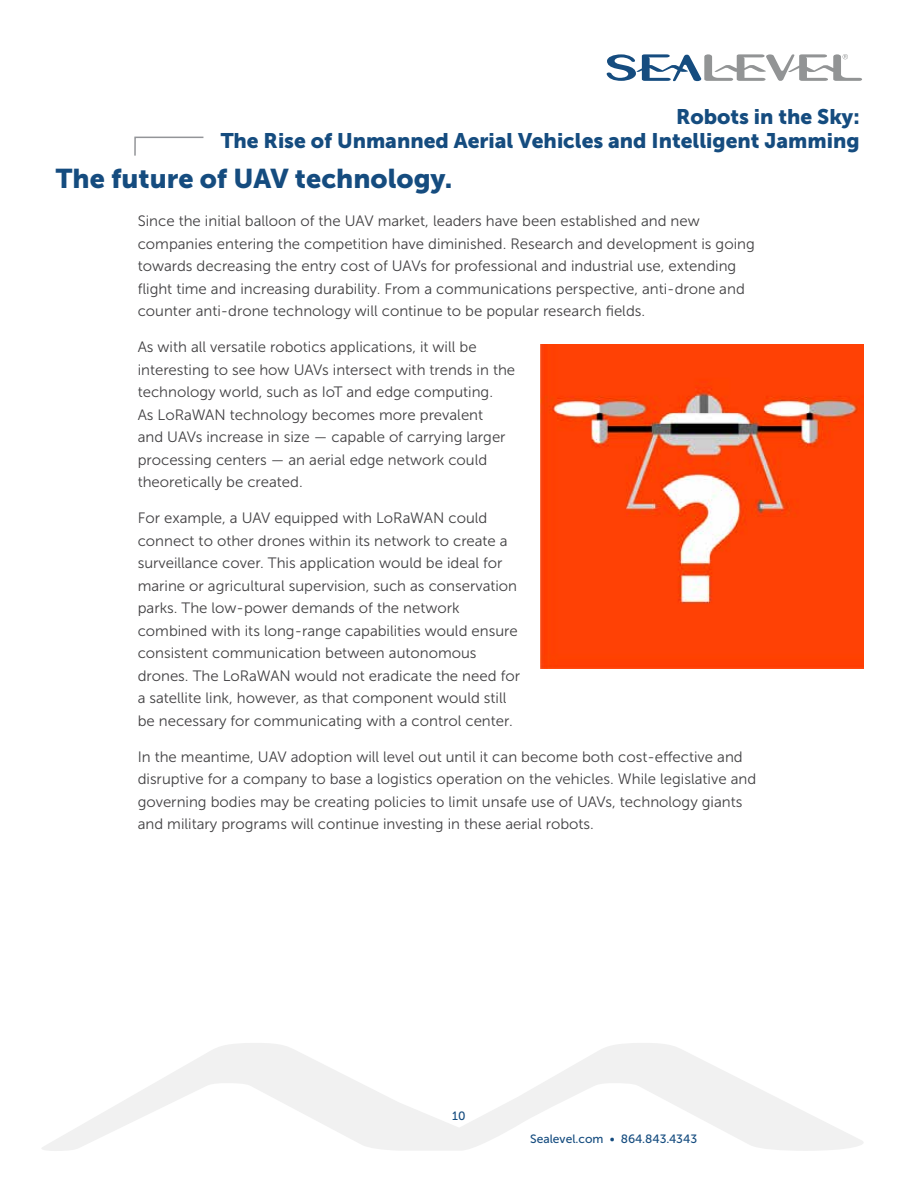
<style>
.page{position:relative;width:918px;height:1188px;background:#fff}
.page>*{position:absolute;margin:0;border:0;box-sizing:border-box;transform-origin:0 0}
.t1{font:27px "Museo Sans 900";color:#154c7f}
.t2{font:21px/24px "Museo Sans 900";color:#154c7f;text-align:right}
.t3{font:15px/22.5px "Museo Sans 300";color:#414042}
.t4{font:12px "Museo Sans 500";color:#154c7f}
</style>
<div class="page">
<svg style="left:42px;top:1043px;width:821px;height:108px"></svg>
<svg style="left:607px;top:54px;width:255px;height:27px"></svg>
<svg style="left:134px;top:136px;width:70px;height:20px"></svg>
<img style="left:540px;top:345px;width:324px;height:324px">
<h2 class="t2" style="left:221px;top:104px;width:641px">Robots in the Sky:<br>The Rise of Unmanned Aerial Vehicles and Intelligent Jamming</h2>
<h1 class="t1" style="left:56px;top:163px;width:398px">The future of UAV technology.</h1>
<p class="t3" style="left:138px;top:210px;width:619px">Since the initial balloon of the UAV market, leaders have been established and new companies entering the competition have diminished. Research and development is going towards decreasing the entry cost of UAVs for professional and industrial use, extending flight time and increasing durability. From a communications perspective, anti-drone and counter anti-drone technology will continue to be popular research fields.</p>
<p class="t3" style="left:138px;top:336px;width:379px">As with all versatile robotics applications, it will be interesting to see how UAVs intersect with trends in the technology world, such as IoT and edge computing.<br>As LoRaWAN technology becomes more prevalent<br>and UAVs increase in size — capable of carrying larger processing centers — an aerial edge network could theoretically be created.</p>
<p class="t3" style="left:138px;top:507px;width:384px">For example, a UAV equipped with LoRaWAN could connect to other drones within its network to create a surveillance cover. This application would be ideal for marine or agricultural supervision, such as conservation parks. The low-power demands of the network combined with its long-range capabilities would ensure consistent communication between autonomous drones. The LoRaWAN would not eradicate the need for a satellite link, however, as that component would still be necessary for communicating with a control center.</p>
<p class="t3" style="left:138px;top:745px;width:620px">In the meantime, UAV adoption will level out until it can become both cost-effective and disruptive for a company to base a logistics operation on the vehicles. While legislative and governing bodies may be creating policies to limit unsafe use of UAVs, technology giants and military programs will continue investing in these aerial robots.</p>
<p class="t4" style="left:452px;top:1110px;width:15px">10</p>
<p class="t4" style="left:530px;top:1132px;width:168px">Sealevel.com • 864.843.4343</p>
</div>
